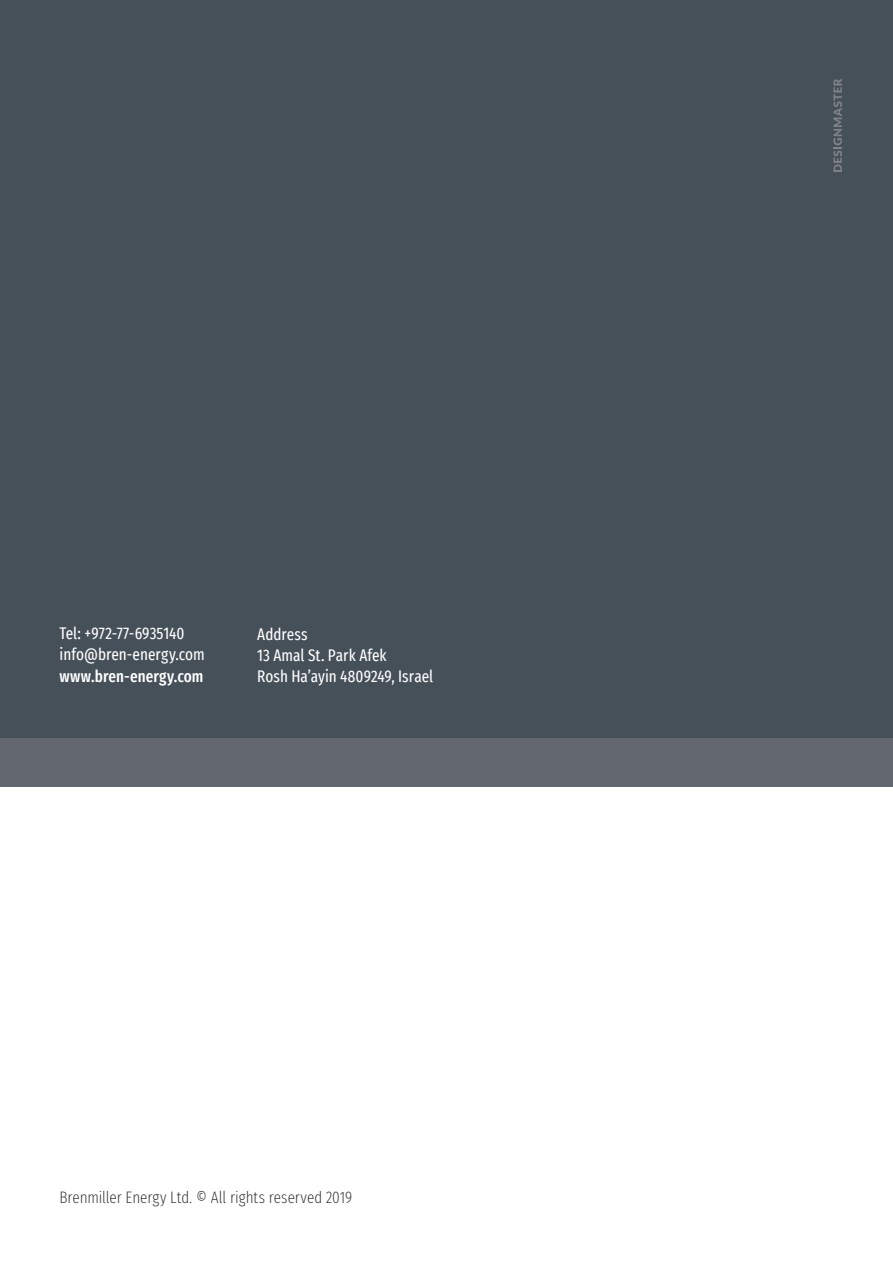
<style>
.page{position:relative;width:893px;height:1263px;background:#fff}
.page>*{position:absolute;margin:0;border:0;box-sizing:border-box;transform-origin:0 0}
.t1{font:extra-condensed 16.5px/21px "Fira Sans";color:#fff}
.t2{font:200 extra-condensed 16.5px "Fira Sans";color:#231f20}
.t3{font:500 extra-condensed 16.5px "Fira Sans";letter-spacing:.005em;color:#fff}
</style>
<div class="page">
<div style="left:0;top:0;width:893px;height:738px;background:#465059"></div>
<div style="left:0;top:738px;width:893px;height:48px;background:#63676f"></div>
<svg style="left:833px;top:79px;width:9px;height:93px"></svg>
<p class="t1" style="left:60px;top:623px;width:147px">Tel: +972-77-6935140 info@bren-energy.com</p>
<p class="t3" style="left:60px;top:663px;width:145px">www.bren-energy.com</p>
<p class="t1" style="left:257px;top:623px;width:178px">Address<br>13 Amal St. Park Afek<br>Rosh Ha’ayin 4809249, Israel</p>
<p class="t2" style="left:60px;top:1186px;width:294px">Brenmiller Energy Ltd. © All rights reserved 2019</p>
</div>
